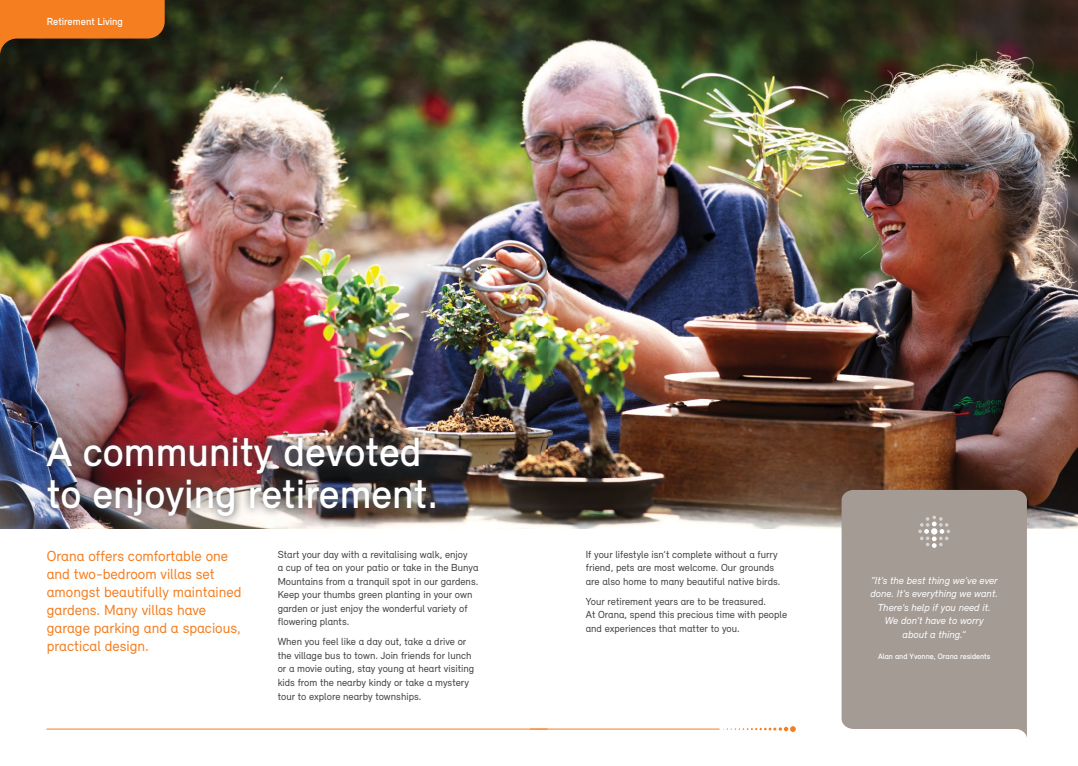
<style>
.page{position:relative;width:1078px;height:766px;background:#fff}
.page>*{position:absolute;margin:0;border:0;box-sizing:border-box;transform-origin:0 0}
.page_title_large_rev{font:500 42px/42px "Relevant";color:#fff}
.LS_Warm_Grey_Intro{font:15px/18px "Relevant";color:#f57e20}
.LS_Body_Copy{font:10.5px/13.5px "Relevant";color:#414042}
.LS_Quote{font:italic 10.5px/13.5px "Relevant";color:#fff;text-align:center}
.t1{font:500 10.5px "Relevant";color:#fff}
.LS_Quote_Name{font:500 8px "Relevant";color:#fff}
</style>
<div class="page">
<img style="left:547px;top:0;width:530px;height:528px">
<hr style="left:530px;top:728px;width:189px;height:1px;background:#f57e20">
<svg style="left:723px;top:726px;width:72px;height:5px"></svg>
<div style="left:841px;top:490px;width:185px;height:245px;background:#a49b95"></div>
<svg style="left:918px;top:515px;width:31px;height:32px"></svg>
<img style="left:0;top:0;width:547px;height:528px">
<img style="left:38px;top:428px;width:406px;height:96px">
<svg style="left:0;top:0;width:165px;height:72px;background:#905219"></svg>
<hr style="left:47px;top:728px;width:500px;height:1px;background:#f57e20">
<p class="t1" style="left:47px;top:15px;width:78px">Retirement Living</p>
<p class="page_title_large_rev" style="left:47px;top:430px;width:392px">A community devoted to enjoying retirement.</p>
<p class="LS_Warm_Grey_Intro" style="left:47px;top:546px;width:196px">Orana offers comfortable one and two-bedroom villas set amongst beautifully maintained gardens. Many villas have garage parking and a spacious, practical design.</p>
<p class="LS_Body_Copy" style="left:277px;top:547px;width:202px">Start your day with a revitalising walk, enjoy<br>a cup of tea on your patio or take in the Bunya Mountains from a tranquil spot in our gardens.<br>Keep your thumbs green planting in your own garden or just enjoy the wonderful variety of flowering plants.</p>
<p class="LS_Body_Copy" style="left:277px;top:634px;width:198px">When you feel like a day out, take a drive or the village bus to town. Join friends for lunch or a movie outing, stay young at heart visiting kids from the nearby kindy or take a mystery tour to explore nearby townships.</p>
<p class="LS_Body_Copy" style="left:585px;top:547px;width:196px">If your lifestyle isn’t complete without a furry friend, pets are most welcome. Our grounds are also home to many beautiful native birds.</p>
<p class="LS_Body_Copy" style="left:585px;top:594px;width:203px">Your retirement years are to be treasured.<br>At Orana, spend this precious time with people and experiences that matter to you.</p>
<p class="LS_Quote" style="left:870px;top:573px;width:129px">“It’s the best thing we’ve ever done. It’s everything we want.<br>There’s help if you need it.<br>We don’t have to worry<br>about a thing.”</p>
<p class="LS_Quote_Name" style="left:877px;top:651px;width:114px">Alan and Yvonne, Orana residents</p>
</div>
